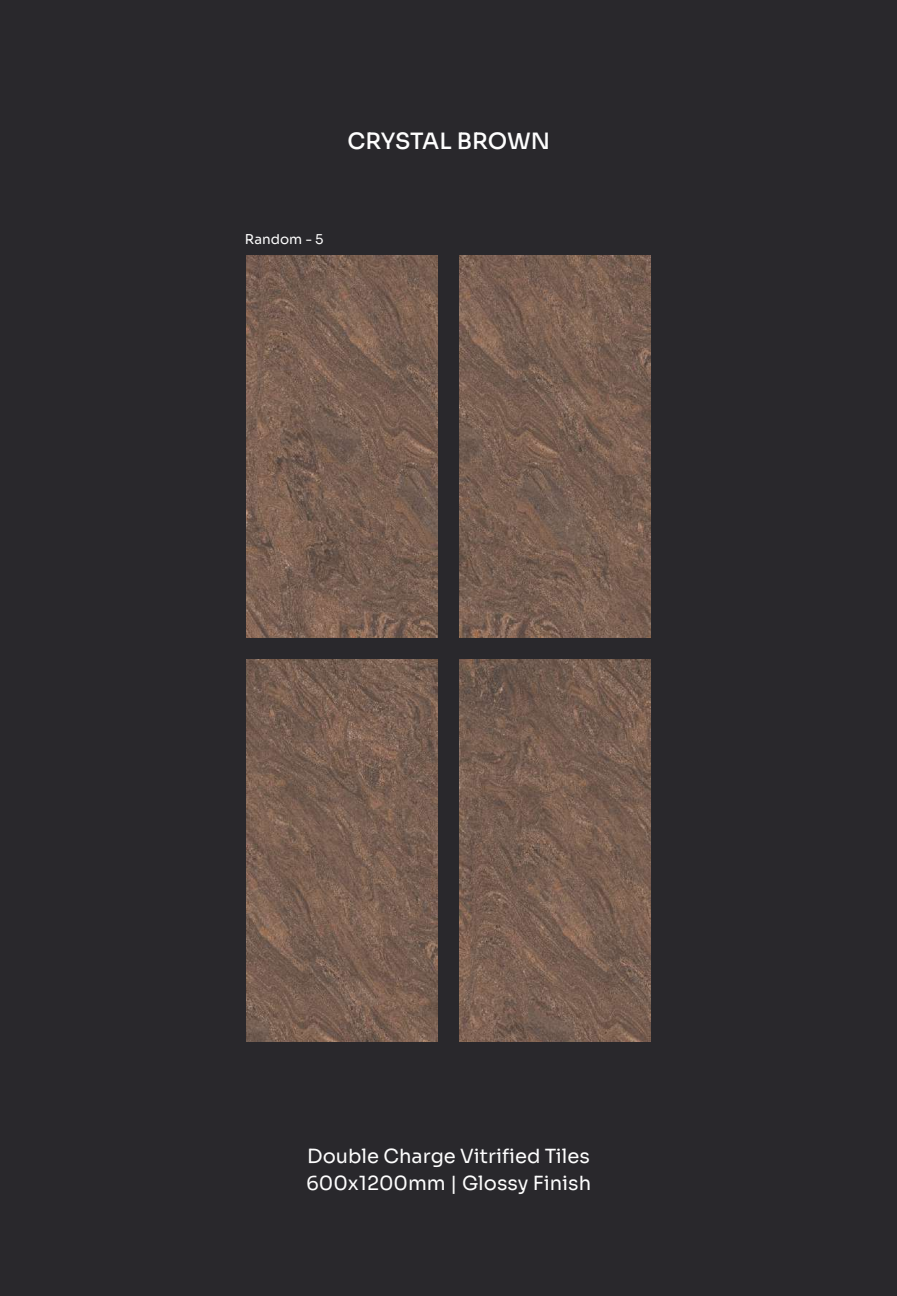
<style>
.page{position:relative;width:897px;height:1296px;background:#fff}
.page>*{position:absolute;margin:0;border:0;box-sizing:border-box;transform-origin:0 0}
.t1{font:500 22.5px "Sora";letter-spacing:-.01em;color:#fefefe}
.t2{font:19.5px/27px "Sora";color:#fefefe}
.t3{font:13.5px "Sora";color:#fefefe}
</style>
<div class="page">
<div style="left:0;top:0;width:896px;height:1296px;background:#29282c"></div>
<img style="left:246px;top:255px;width:192px;height:383px">
<img style="left:459px;top:255px;width:191px;height:383px">
<img style="left:246px;top:659px;width:192px;height:383px">
<img style="left:459px;top:659px;width:191px;height:383px">
<p class="t1" style="left:347px;top:127px;width:204px">CRYSTAL BROWN</p>
<p class="t3" style="left:245px;top:231px;width:80px">Random - 5</p>
<p class="t2" style="left:306px;top:1143px;width:286px">Double Charge Vitrified Tiles<br>600x1200mm | Glossy Finish</p>
</div>
